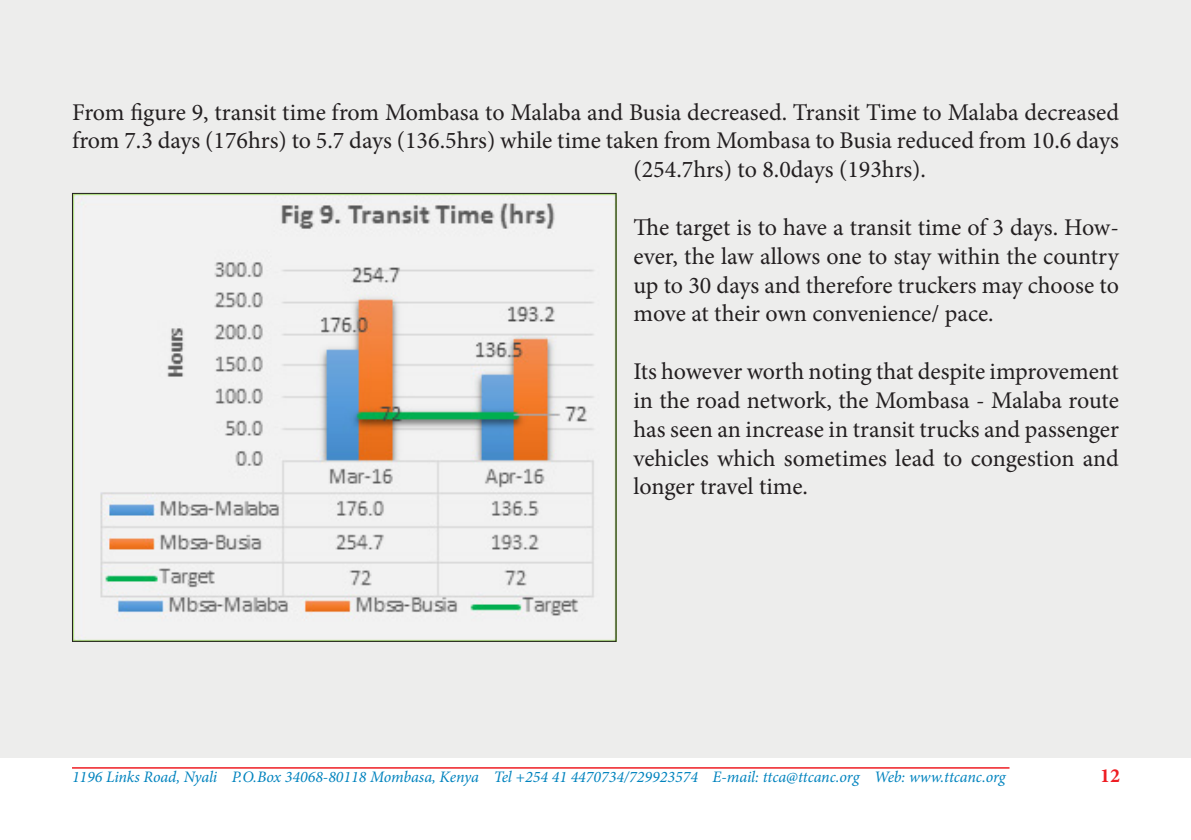
<style>
.page{position:relative;width:1191px;height:840px;background:#fff}
.page>*{position:absolute;margin:0;border:0;box-sizing:border-box;transform-origin:0 0}
.t1{font:24px/28.8px "Minion Pro";color:#231f20;text-align:justify}
.t2{font:700 20px "Minion Pro";color:#ee1d23}
.t3{font:italic 16px "Minion Pro";letter-spacing:-.005em;color:#0083be}
</style>
<div class="page">
<hr style="left:72px;top:766px;width:937px;height:2px;background:#ee1d23">
<div style="left:0;top:0;width:1191px;height:757px;background:#ededec"></div>
<img style="left:74px;top:195px;width:540px;height:444px">
<p class="t1" style="left:72px;top:98px;width:1048px">From figure 9, transit time from Mombasa to Malaba and Busia decreased. Transit Time to Malaba decreased</p>
<p class="t1" style="left:72px;top:126px;width:1048px">from 7.3 days (176hrs) to 5.7 days (136.5hrs) while time taken from Mombasa to Busia reduced from 10.6 days</p>
<p class="t1" style="left:633px;top:155px;width:294px">(254.7hrs) to 8.0days (193hrs).</p>
<p class="t1" style="left:633px;top:213px;width:487px">The target is to have a transit time of 3 days. How&shy;ever, the law allows one to stay within the country up to 30 days and therefore truckers may choose to move at their own convenience/ pace.</p>
<p class="t1" style="left:633px;top:357px;width:487px">Its however worth noting that despite improvement in the road network, the Mombasa - Malaba route has seen an increase in transit trucks and passenger vehicles which sometimes lead to congestion and longer travel time.</p>
<p class="t3" style="left:72px;top:766px;width:935px">1196 Links Road, Nyali P.O.Box 34068-80118 Mombasa, Kenya Tel +254 41 4470734/729923574 E-mail: ttca@ttcanc.org Web: www.ttcanc.org</p>
<p class="t2" style="left:1100px;top:761px;width:21px">12</p>
</div>
